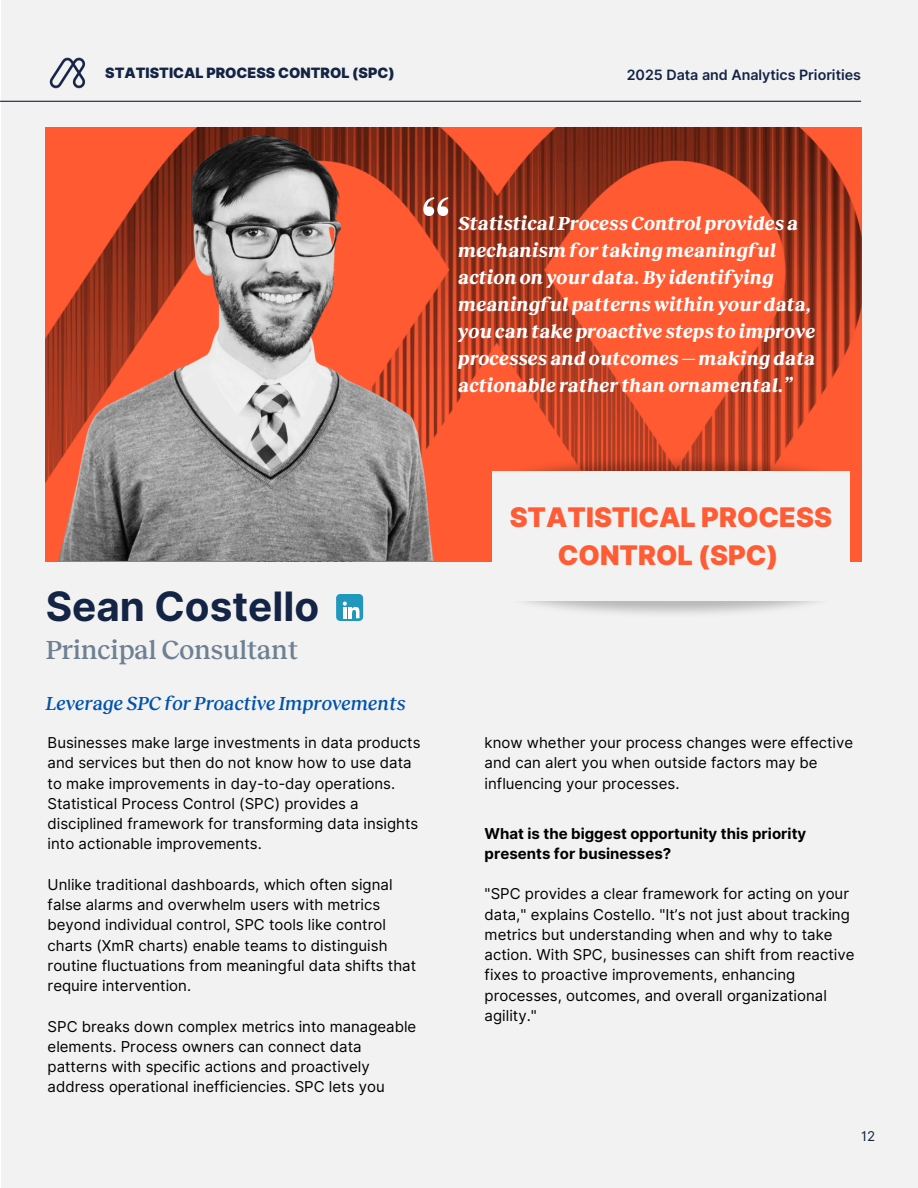
<style>
.page{position:relative;width:918px;height:1188px;background:#fff}
.page>*{position:absolute;margin:0;border:0;box-sizing:border-box;transform-origin:0 0}
.t1{font:75px "Reckless TRIAL";color:#fff}
.t2{font:700 40.5px "Inter";color:#142445}
.t3{font:900 27px/37.2px "Inter";color:#ff5c35;text-align:center}
.t4{font:500 27px "Reckless";color:#6f8093}
.t5{font:italic 700 19.5px/27px "Reckless";color:#fff}
.t6{font:italic 500 19.5px "Reckless";color:#0052ab}
.t7{font:15px/20.2px "Inter";color:#000}
.t8{font:700 15px/20.2px "Inter";color:#000}
.t9{font:600 14.25px "Inter";color:#142445}
.t10{font:900 14.25px "Inter";color:#142445}
.t11{font:13.5px "Inter";color:#142445}
</style>
<div class="page">
<div style="left:1px;top:0;width:917px;height:1188px;background:#f2f2f2"></div>
<img style="left:46px;top:128px;width:815px;height:433px">
<hr style="left:0;top:101px;width:861px;height:1px;background:#142445">
<img style="left:559px;top:438px;width:298px;height:67px">
<div style="left:492px;top:472px;width:357px;height:129px;background:#f2f2f2"></div>
<img style="left:49px;top:57px;width:37px;height:32px">
<div style="left:336px;top:594px;width:27px;height:27px;background:#2197bd;border-radius:4px"></div>
<svg style="left:343px;top:602px;width:17px;height:16px"></svg>
<img style="left:45px;top:134px;width:514px;height:427px">
<h6 class="t10" style="left:105px;top:64px;width:291px">STATISTICAL PROCESS CONTROL (SPC)</h6>
<h5 class="t9" style="left:627px;top:66px;width:236px">2025 Data and Analytics Priorities</h5>
<p class="t1" style="left:422px;top:188px;width:30px">“</p>
<p class="t5" style="left:458px;top:210px;width:359px">Statistical Process Control provides a mechanism for taking meaningful action on your data. By identifying meaningful patterns within your data, you can take proactive steps to improve processes and outcomes — making data actionable rather than ornamental.”</p>
<p class="t2" style="left:46px;top:582px;width:275px">Sean Costello</p>
<p class="t4" style="left:46px;top:635px;width:254px">Principal Consultant</p>
<p class="t6" style="left:46px;top:693px;width:361px">Leverage SPC for Proactive Improvements</p>
<h4 class="t7" style="left:48px;top:733px;width:374px">Businesses make large investments in data products and services but then do not know how to use data to make improvements in day-to-day operations.<br>Statistical Process Control (SPC) provides a disciplined framework for transforming data insights into actionable improvements.</h4>
<h2 class="t7" style="left:48px;top:874px;width:370px">Unlike traditional dashboards, which often signal false alarms and overwhelm users with metrics beyond individual control, SPC tools like control charts (XmR charts) enable teams to distinguish routine fluctuations from meaningful data shifts that require intervention.</h2>
<p class="t7" style="left:48px;top:1016px;width:370px">SPC breaks down complex metrics into manageable elements. Process owners can connect data patterns with specific actions and proactively address operational inefficiencies. SPC lets you</p>
<p class="t3" style="left:510px;top:499px;width:324px">STATISTICAL PROCESS<br>CONTROL (SPC)</p>
<p class="t7" style="left:485px;top:733px;width:370px">know whether your process changes were effective and can alert you when outside factors may be influencing your processes.</p>
<h3 class="t8" style="left:485px;top:823px;width:323px">What is the biggest opportunity this priority presents for businesses?</h3>
<h4 class="t7" style="left:485px;top:884px;width:371px">"SPC provides a clear framework for acting on your data," explains Costello. "It’s not just about tracking metrics but understanding when and why to take action. With SPC, businesses can shift from reactive fixes to proactive improvements, enhancing processes, outcomes, and overall organizational agility."</h4>
<p class="t11" style="left:861px;top:1128px;width:16px">12</p>
</div>
